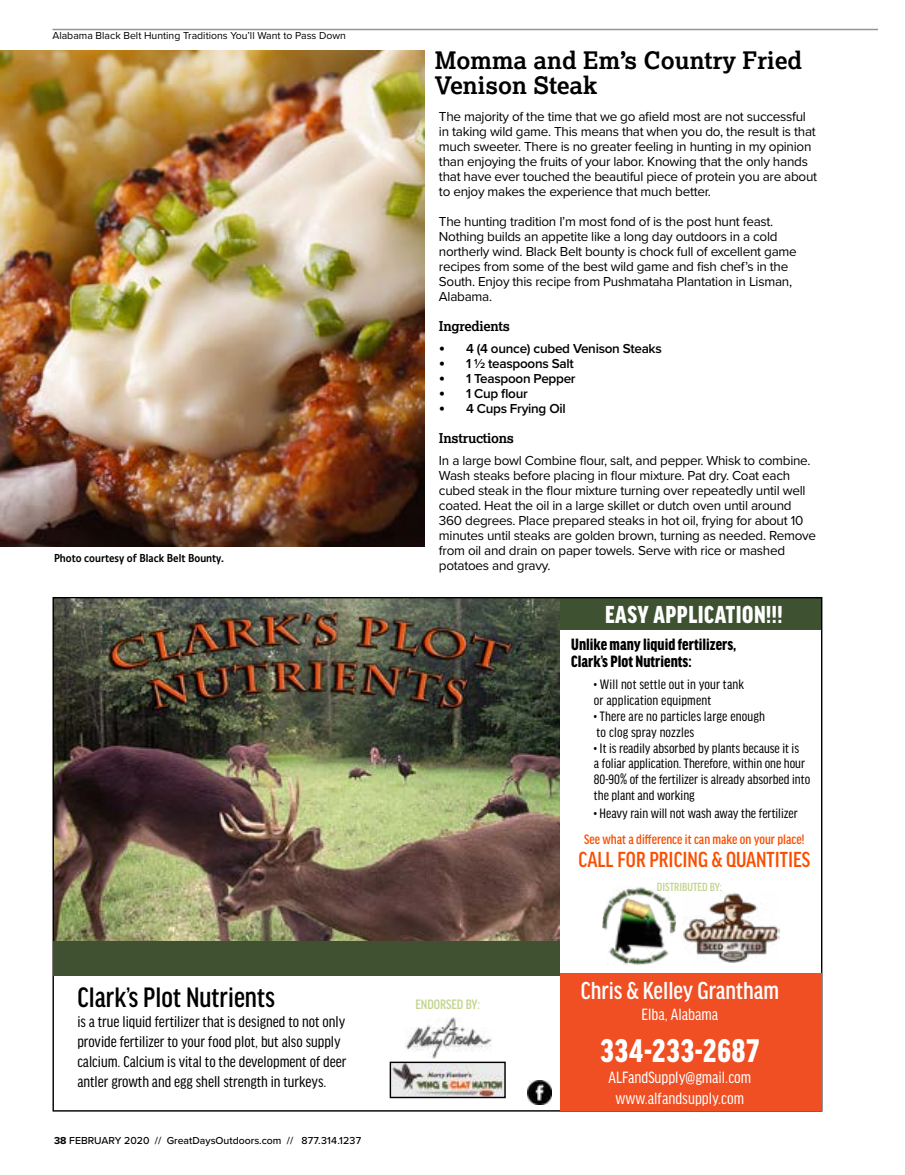
<style>
.page{position:relative;width:905px;height:1175px;background:#fff}
.page>*{position:absolute;margin:0;border:0;box-sizing:border-box;transform-origin:0 0}
.t1{font:900 condensed 34.8px "Good Headline Pro";letter-spacing:.03em;color:#fff}
.t2{font:500 condensed 29.85px "Good Headline Pro";color:#000}
.t3{font:500 condensed 26.1px "Good Headline Pro";color:#fff}
.t4{font:900 condensed 26.1px "Good Headline Pro";color:#fff}
.t5{font:700 24px/25.5px "Lexia";color:#000}
.t6{font:500 condensed 23.1px "Good Headline Pro";color:#fa4f00}
.t7{font:condensed 17.4px/20.9px "Good Headline Pro";color:#fff;text-align:center}
.t8{font:900 condensed 17.4px/17.4px "Good Headline Pro";color:#000}
.t9{font:condensed 16.65px/20px "Good Headline Pro";color:#000}
.t10{font:condensed 14.55px/15.9px "Good Headline Pro";color:#000}
.t11{font:500 condensed 14.55px "Good Headline Pro";color:#fa4f00}
.t12{font:500 condensed 14.55px "Good Headline Pro";color:#c3d48e}
.t13{font:13.5px/15px "Proxima Nova";letter-spacing:-.02em;color:#000}
.t14{font:600 13.5px "Proxima Nova";letter-spacing:-.02em;color:#000}
.t15{font:700 13.5px "Lexia";letter-spacing:-.02em;color:#000}
.t16{font:500 condensed 12.6px "Good Headline Pro";color:#c3d48e}
.t17{font:500 12px "Ratio Display";color:#000}
.t18{font:10.5px "Proxima Nova";color:#000}
.t19{font:500 10.5px "Proxima Nova";color:#000}
.s1{font-size:18px}
.s2{font-weight:700}
</style>
<div class="page">
<hr style="left:52px;top:29px;width:826px;height:1px;background:#939598">
<img style="left:0;top:51px;width:424px;height:496px">
<div style="left:520px;top:597px;width:301px;height:33px;background:#3e5131"></div>
<img style="left:54px;top:599px;width:505px;height:342px">
<div style="left:559px;top:973px;width:262px;height:137px;background:#f04e23"></div>
<img style="left:602px;top:887px;width:74px;height:79px">
<div style="left:53px;top:941px;width:506px;height:34px;background:#3f5131"></div>
<img style="left:527px;top:1080px;width:24px;height:24px">
<img style="left:683px;top:891px;width:96px;height:71px">
<img style="left:405px;top:1017px;width:86px;height:41px">
<img style="left:391px;top:1063px;width:112px;height:33px">
<div style="left:389px;top:1061px;width:116px;height:37px;border:1px solid #000"></div>
<p class="t18" style="left:52px;top:28px;width:295px">Alabama Black Belt Hunting Traditions You’ll Want to Pass Down</p>
<p class="t17" style="left:54px;top:551px;width:172px">Photo courtesy of Black Belt Bounty .</p>
<h2 class="t5" style="left:435px;top:47px;width:369px">Momma and Em’s Country Fried<br>Venison Steak</h2>
<p class="t13" style="left:439px;top:109px;width:380px">The majority of the time that we go afield most are not successful in taking wild game. This means that when you do, the result is that much sweeter. There is no greater feeling in hunting in my opinion than enjoying the fruits of your labor. Knowing that the only hands that have ever touched the beautiful piece of protein you are about to enjoy makes the experience that much better.</p>
<p class="t13" style="left:439px;top:214px;width:359px">The hunting tradition I’m most fond of is the post hunt feast.<br>Nothing builds an appetite like a long day outdoors in a cold northerly wind. Black Belt bounty is chock full of excellent game recipes from some of the best wild game and fish chef’s in the South. Enjoy this recipe from Pushmataha Plantation in Lisman, Alabama.</p>
<h5 class="t15" style="left:439px;top:318px;width:72px">Ingredients</h5>
<p class="t14" style="left:439px;top:339px;width:224px"><span class="s1">•</span> 4 (4 ounce) cubed Venison Steaks</p>
<p class="t14" style="left:439px;top:354px;width:136px"><span class="s1">•</span> 1 ½ teaspoons Salt</p>
<p class="t14" style="left:439px;top:369px;width:138px"><span class="s1">•</span> 1 Teaspoon Pepper</p>
<p class="t14" style="left:439px;top:384px;width:90px"><span class="s1">•</span> 1 Cup flour</p>
<p class="t14" style="left:439px;top:399px;width:128px"><span class="s1">•</span> 4 Cups Frying Oil</p>
<h5 class="t15" style="left:439px;top:430px;width:77px">Instructions</h5>
<p class="t13" style="left:439px;top:452px;width:378px">In a large bowl Combine flour, salt, and pepper. Whisk to combine.<br>Wash steaks before placing in flour mixture. Pat dry. Coat each cubed steak in the flour mixture turning over repeatedly until well coated. Heat the oil in a large skillet or dutch oven until around 360 degrees. Place prepared steaks in hot oil, frying for about 10 minutes until steaks are golden brown, turning as needed. Remove from oil and drain on paper towels. Serve with rice or mashed</p>
<p class="t13" style="left:439px;top:557px;width:113px">potatoes and gravy.</p>
<p class="t4" style="left:605px;top:602px;width:179px">EASY APPLICATION!!!</p>
<h4 class="t8" style="left:571px;top:636px;width:167px">Unlike many liquid fertilizers,<br>Clark’s Plot Nutrients:</h4>
<p class="t10" style="left:594px;top:676px;width:152px">• Will not settle out in your tank or application equipment</p>
<p class="t10" style="left:594px;top:708px;width:172px">• There are no particles large enough to clog spray nozzles</p>
<p class="t10" style="left:594px;top:740px;width:218px">• It is readily absorbed by plants because it is<br>a foliar application. Therefore, within one hour 80-90% of the fertilizer is already absorbed into the plant and working</p>
<p class="t10" style="left:594px;top:805px;width:205px">• Heavy rain will not wash away the fertilizer</p>
<p class="t11" style="left:584px;top:832px;width:221px">See what a difference it can make on your place!</p>
<h3 class="t6" style="left:578px;top:848px;width:233px">CALL FOR PRICING &amp; QUANTITIES</h3>
<p class="t16" style="left:657px;top:881px;width:67px">DISTRIBUTED BY:</p>
<h2 class="t2" style="left:77px;top:983px;width:199px">Clark’s Plot Nutrients</h2>
<p class="t12" style="left:415px;top:997px;width:66px">ENDORSED BY:</p>
<p class="t9" style="left:77px;top:1011px;width:270px">is a true liquid fertilizer that is designed to not only provide fertilizer to your food plot, but also supply calcium. Calcium is vital to the development of deer antler growth and egg shell strength in turkeys.</p>
<p class="t19" style="left:54px;top:1132px;width:309px"><span class="s2">38</span> FEBRUARY 2020 // GreatDaysOutdoors.com // 877.314.1237</p>
<p class="t3" style="left:580px;top:978px;width:200px">Chris &amp; Kelley Grantham</p>
<p class="t7" style="left:641px;top:1004px;width:78px">Elba, Alabama</p>
<p class="t1" style="left:600px;top:1034px;width:160px">334-233-2687</p>
<p class="t7" style="left:608px;top:1066px;width:144px">ALFandSupply@gmail.com www.alfandsupply.com</p>
</div>
